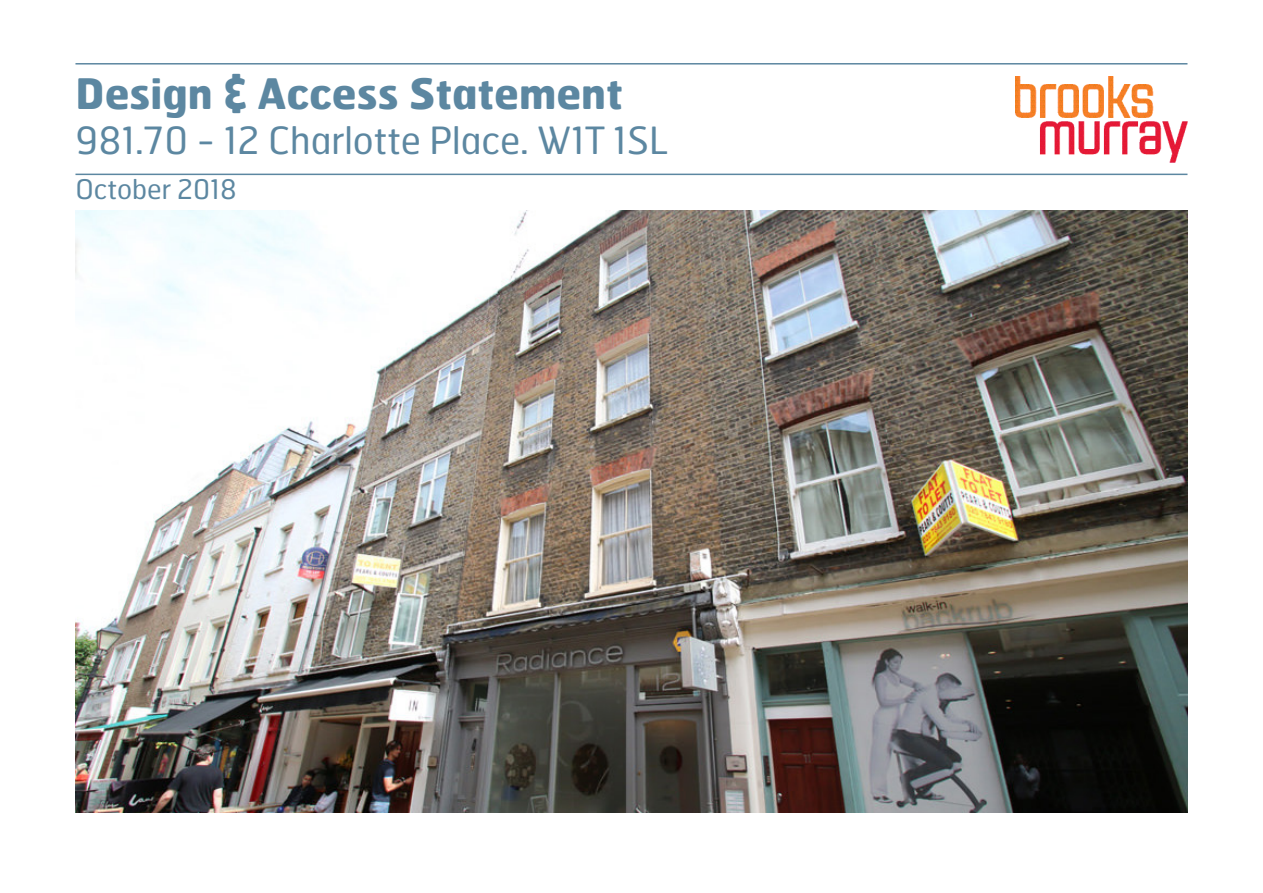
<style>
.page{position:relative;width:1263px;height:893px;background:#fff}
.page>*{position:absolute;margin:0;border:0;box-sizing:border-box;transform-origin:0 0}
.Cover_Title{font:700 42px "Hermes FB";color:#5c87a1}
.Cover_Title-2{font:37.5px "Hermes FB";color:#5c87a1}
.Cover_Title-3{font:27px "Hermes FB";color:#5c87a1}
</style>
<div class="page">
<hr style="left:75px;top:63px;width:1112px;height:2px;background:#5c87a1">
<hr style="left:75px;top:174px;width:1112px;height:1px;background:#5c87a1">
<img style="left:1015px;top:77px;width:172px;height:86px">
<img style="left:75px;top:210px;width:1112px;height:602px">
<p class="Cover_Title" style="left:75px;top:66px;width:549px">Design &amp; Access Statement</p>
<p class="Cover_Title-2" style="left:75px;top:117px;width:594px">981.70 - 12 Charlotte Place. W1T 1SL</p>
<p class="Cover_Title-3" style="left:75px;top:172px;width:163px">October 2018</p>
</div>
